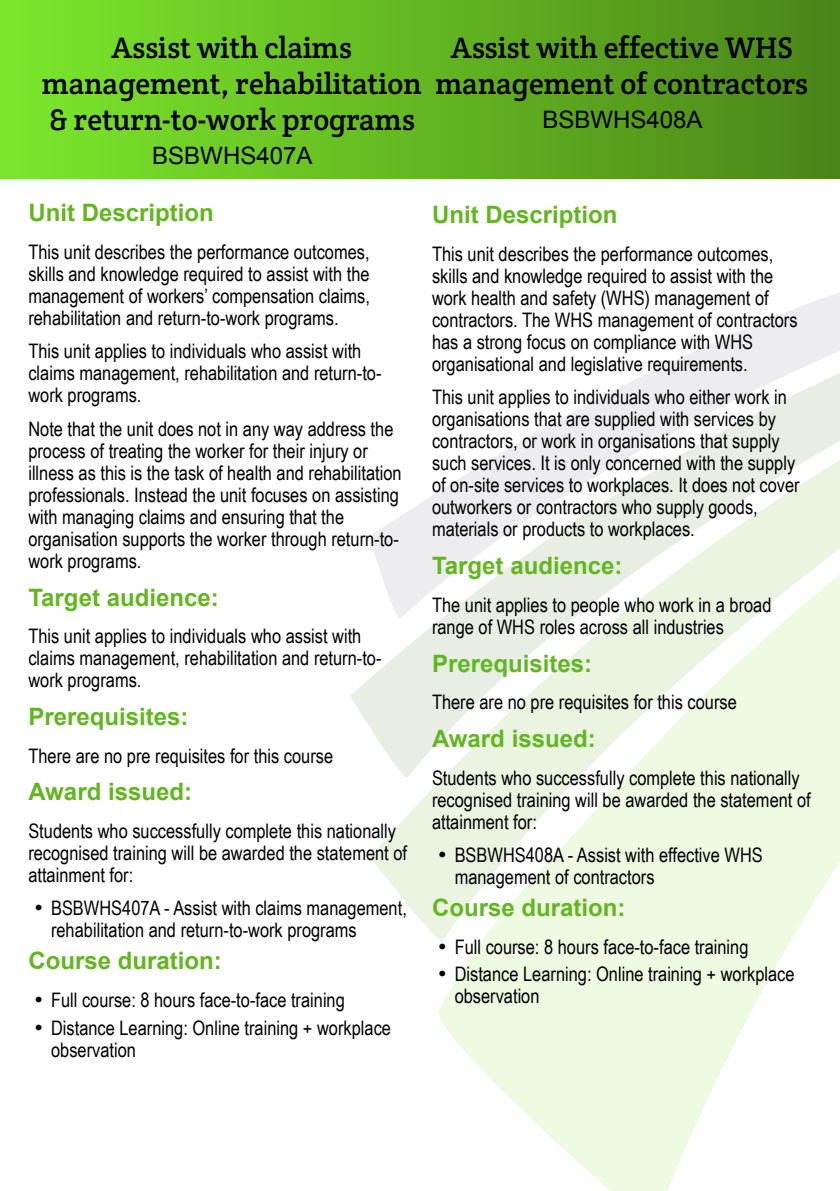
<style>
.page{position:relative;width:840px;height:1191px;background:#fff}
.page>*{position:absolute;margin:0;border:0;box-sizing:border-box;transform-origin:0 0}
.t1{font:30px/36px "Crete Round";color:#000;text-align:center}
.t2{font:700 24px "Arial";color:#62b720}
.t3{font:24px "Arial";color:#000}
.t4{font:20px/22px "Arial Narrow";color:#000}
</style>
<div class="page">
<svg style="left:438px;top:940px;width:353px;height:251px;fill:#eefae1"></svg>
<svg style="left:370px;top:777px;width:469px;height:163px;fill:#eefae1"></svg>
<svg style="left:350px;top:618px;width:489px;height:159px;fill:#eefae1"></svg>
<svg style="left:369px;top:293px;width:470px;height:325px"></svg>
<div style="left:0;top:0;width:839px;height:179px;background:linear-gradient(to right,#7ce82b,#4b8519)"></div>
<h1 class="t1" style="left:42px;top:30px;width:381px">Assist with claims management, rehabilitation &amp; return-to-work programs</h1>
<p class="t3" style="left:152px;top:142px;width:162px">BSBWHS407A</p>
<p class="t2" style="left:28px;top:199px;width:187px">Unit Description</p>
<p class="t4" style="left:28px;top:241px;width:343px;text-align:justify">This unit describes the performance outcomes, skills and knowledge required to assist with the management of workers’ compensation claims, rehabilitation and return-to-work programs.</p>
<p class="t4" style="left:28px;top:340px;width:354px">This unit applies to individuals who assist with claims management, rehabilitation and return-to&shy;work programs.</p>
<p class="t4" style="left:28px;top:418px;width:374px">Note that the unit does not in any way address the process of treating the worker for their injury or illness as this is the task of health and rehabilitation professionals. Instead the unit focuses on assisting with managing claims and ensuring that the organisation supports the worker through return-to&shy;work programs.</p>
<p class="t2" style="left:28px;top:583px;width:192px">Target audience:</p>
<p class="t4" style="left:28px;top:625px;width:354px">This unit applies to individuals who assist with claims management, rehabilitation and return-to&shy;work programs.</p>
<p class="t2" style="left:28px;top:703px;width:162px">Prerequisites:</p>
<p class="t4" style="left:28px;top:744px;width:306px">There are no pre requisites for this course</p>
<p class="t2" style="left:28px;top:778px;width:165px">Award issued:</p>
<p class="t4" style="left:28px;top:820px;width:380px">Students who successfully complete this nationally recognised training will be awarded the statement of attainment for:</p>
<p class="t4" style="left:51px;top:897px;width:357px;text-indent:-17px">• BSBWHS407A - Assist with claims management, rehabilitation and return-to-work programs</p>
<p class="t2" style="left:28px;top:947px;width:195px">Course duration:</p>
<p class="t4" style="left:34px;top:989px;width:312px">• Full course: 8 hours face-to-face training</p>
<p class="t4" style="left:51px;top:1016px;width:341px;text-indent:-17px">• Distance Learning: Online training + workplace observation</p>
<h1 class="t1" style="left:435px;top:30px;width:374px">Assist with effective WHS management of contractors</h1>
<p class="t3" style="left:542px;top:106px;width:162px">BSBWHS408A</p>
<p class="t2" style="left:432px;top:201px;width:187px">Unit Description</p>
<p class="t4" style="left:432px;top:243px;width:367px">This unit describes the performance outcomes, skills and knowledge required to assist with the work health and safety (WHS) management of contractors. The WHS management of contractors has a strong focus on compliance with WHS organisational and legislative requirements.</p>
<p class="t4" style="left:432px;top:386px;width:369px">This unit applies to individuals who either work in organisations that are supplied with services by contractors, or work in organisations that supply such services. It is only concerned with the supply of on-site services to workplaces. It does not cover outworkers or contractors who supply goods, materials or products to workplaces.</p>
<p class="t2" style="left:432px;top:552px;width:192px">Target audience:</p>
<p class="t4" style="left:432px;top:593px;width:341px">The unit applies to people who work in a broad range of WHS roles across all industries</p>
<p class="t2" style="left:432px;top:649px;width:162px">Prerequisites:</p>
<p class="t4" style="left:432px;top:691px;width:306px">There are no pre requisites for this course</p>
<p class="t2" style="left:432px;top:725px;width:165px">Award issued:</p>
<p class="t4" style="left:432px;top:766px;width:380px">Students who successfully complete this nationally recognised training will be awarded the statement of attainment for:</p>
<p class="t4" style="left:454px;top:844px;width:309px;text-indent:-17px">• BSBWHS408A - Assist with effective WHS management of contractors</p>
<p class="t2" style="left:432px;top:894px;width:195px">Course duration:</p>
<p class="t4" style="left:437px;top:935px;width:312px">• Full course: 8 hours face-to-face training</p>
<p class="t4" style="left:454px;top:963px;width:341px;text-indent:-17px">• Distance Learning: Online training + workplace observation</p>
</div>
